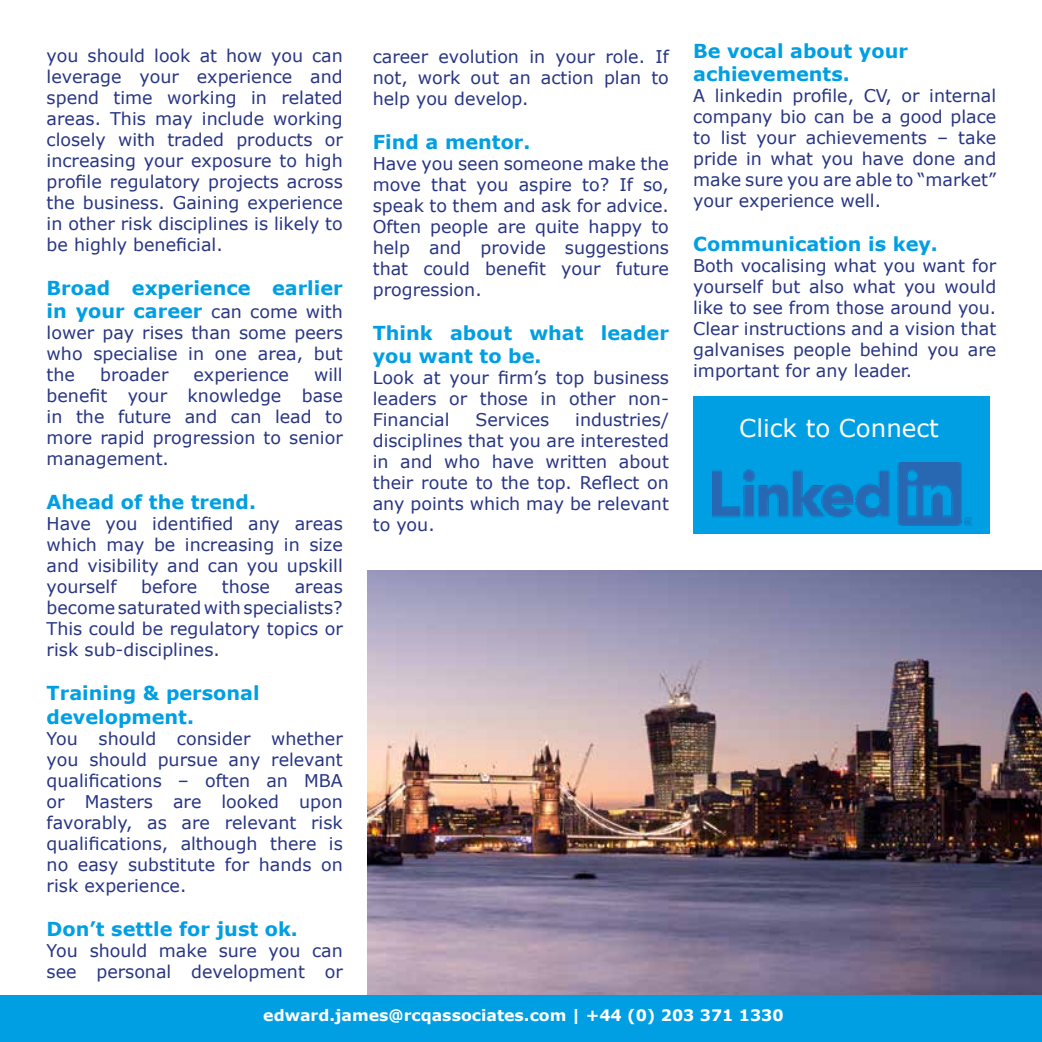
<style>
.page{position:relative;width:1042px;height:1042px;background:#fff}
.page>*{position:absolute;margin:0;border:0;box-sizing:border-box;transform-origin:0 0}
.t1{font:24.5px "Verdana";color:#fff}
.t2{font:700 19.25px/23.1px "Verdana";color:#009fe3}
.t3{font:17.5px/21px "Verdana";color:#283583;text-align:justify}
.t4{font:700 15.75px "Verdana";color:#fff}
.s1{font-weight:400;font-size:17.5px;color:#283583}
</style>
<div class="page">
<img style="left:368px;top:570px;width:674px;height:425px">
<div style="left:693px;top:396px;width:296px;height:137px;background:#009fe3"></div>
<img style="left:712px;top:463px;width:259px;height:62px">
<div style="left:0;top:995px;width:1042px;height:47px;background:#009fe3"></div>
<p class="t3" style="left:47px;top:45px;width:298px">you should look at how you can leverage your experience and spend time working in related areas. This may include working closely with traded products or increasing your exposure to high profile regulatory projects across the business. Gaining experience in other risk disciplines is likely to be highly beneficial.</p>
<p class="t2" style="left:47px;top:276px;width:298px">Broad experience earlier in your career <span class="s1">can come with</span></p>
<p class="t3" style="left:47px;top:322px;width:298px">lower pay rises than some peers who specialise in one area, but the</p>
<p class="t3" style="left:47px;top:364px;width:298px;text-indent:267px">will benefit your knowledge base in the future and can lead to more rapid progression to senior management.</p>
<p class="t2" style="left:47px;top:490px;width:211px">Ahead of the trend.</p>
<p class="t3" style="left:47px;top:513px;width:298px">Have you identified any areas which may be increasing in size and visibility and can you upskill yourself</p>
<p class="t3" style="left:100px;top:364px;width:70px">broader</p>
<p class="t3" style="left:193px;top:364px;width:97px">experience</p>
<p class="t3" style="left:141px;top:576px;width:58px">before</p>
<p class="t3" style="left:222px;top:576px;width:50px">those</p>
<p class="t3" style="left:47px;top:576px;width:298px;text-indent:248px">areas become saturated with specialists?<br>This could be regulatory topics or risk sub-disciplines.</p>
<p class="t2" style="left:47px;top:681px;width:214px">Training &amp; personal development.</p>
<p class="t3" style="left:47px;top:727px;width:298px">You should consider whether you should pursue any relevant qualifications – often an MBA or Masters are looked upon favorably, as are relevant risk qualifications, although there is no easy substitute for hands on risk experience.</p>
<p class="t2" style="left:47px;top:917px;width:253px">Don’t settle for just ok.</p>
<p class="t3" style="left:47px;top:939px;width:298px">You should make sure you can see personal development or</p>
<p class="t2" style="left:693px;top:39px;width:216px">Be vocal about your achievements.</p>
<p class="t3" style="left:693px;top:85px;width:305px">A linkedin profile, CV, or internal company bio can be a good place to list your achievements – take pride in what you have done and make sure you are able to “market” your experience well.</p>
<p class="t2" style="left:693px;top:232px;width:246px">Communication is key.</p>
<p class="t3" style="left:693px;top:255px;width:305px">Both vocalising what you want for yourself but also what you would like to see from those around you.<br>Clear instructions and a vision that galvanises people behind you are important for any leader.</p>
<p class="t3" style="left:373px;top:46px;width:298px">career evolution in your role. If not, work out an action plan to help you develop.</p>
<p class="t2" style="left:373px;top:130px;width:159px">Find a mentor.</p>
<p class="t3" style="left:373px;top:153px;width:298px">Have you seen someone make the move that you aspire to? If so, speak to them and ask for advice.<br>Often people are quite happy to help and provide suggestions that could benefit your future progression.</p>
<p class="t2" style="left:373px;top:321px;width:298px">Think about what leader you want to be.</p>
<p class="t3" style="left:373px;top:367px;width:298px">Look at your firm’s top business leaders or those in other non-Financial</p>
<p class="t3" style="left:373px;top:409px;width:298px;text-indent:202px">industries/ disciplines that you are interested in and who have written about their route to the top. Reflect on any points which may be relevant to you.</p>
<h1 class="t1" style="left:739px;top:411px;width:201px">Click to Connect</h1>
<p class="t3" style="left:475px;top:409px;width:75px">Services</p>
<p class="t4" style="left:263px;top:1004px;width:522px">edward.james@rcqassociates.com | +44 (0) 203 371 1330</p>
</div>
